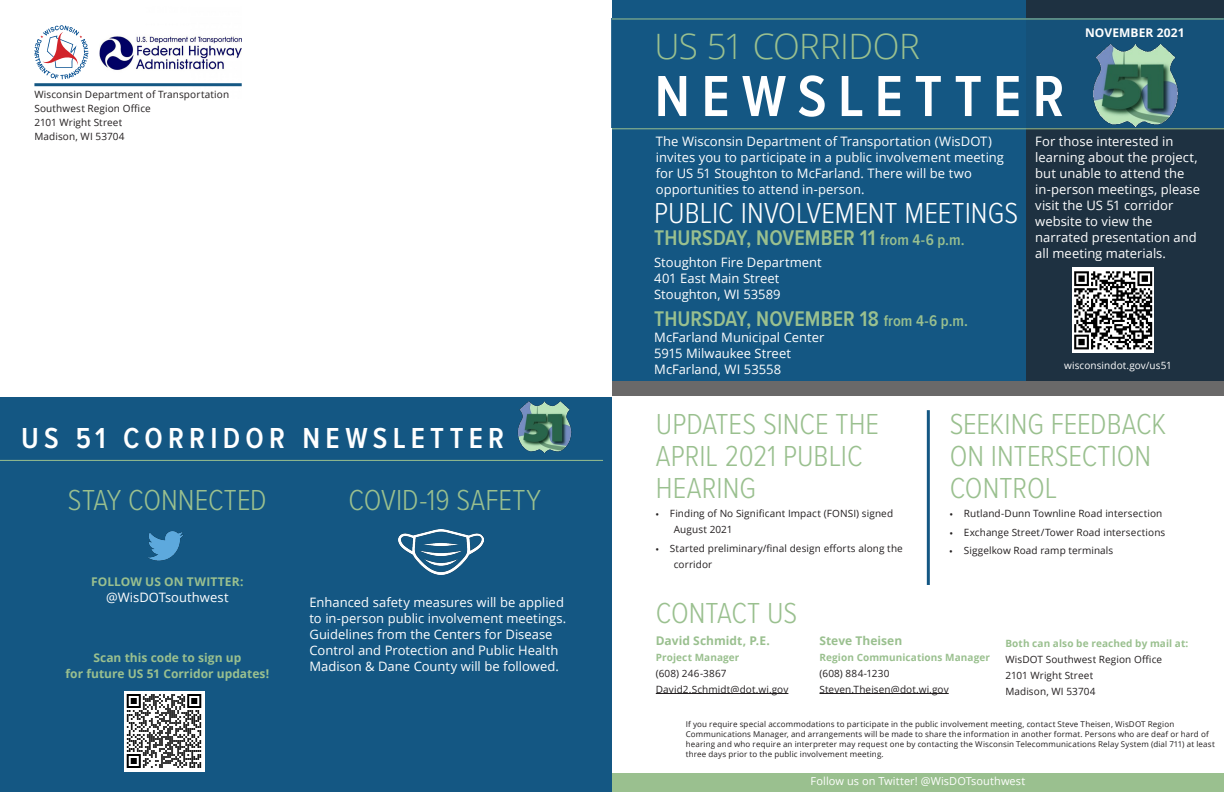
<style>
.page{position:relative;width:1224px;height:792px;background:#fff}
.page>*{position:absolute;margin:0;border:0;box-sizing:border-box;transform-origin:0 0}
.t1{font:600 60px "Proxima Nova Cond";letter-spacing:.19em;color:#fff}
.t2{font:300 35px "Open Sans";letter-spacing:-.015em;color:#9ac08f}
.t3{font:300 30px "Proxima Nova Cond";color:#9ac08f}
.t4{font:300 30px "Proxima Nova Cond";color:#fff}
.t5{font:600 30px "Proxima Nova Cond";letter-spacing:.175em;color:#fff}
.t6{font:600 22px "Proxima Nova Cond";letter-spacing:.005em;color:#9ac08f}
.t7{font:13px/16px "Open Sans";color:#fff}
.t8{font:700 12px/16px "Open Sans";color:#9ac08f;text-align:center}
.t9{font:700 12px "Open Sans";letter-spacing:.005em;color:#fff}
.t10{font:11px "Open Sans";letter-spacing:.005em;color:#fff}
.t11{font:10px/14px "Open Sans";letter-spacing:.01em;color:#231f20}
.t12{font:700 10px "Open Sans";letter-spacing:.01em;color:#9ac08f}
.t13{font:10px "Open Sans";letter-spacing:.01em;color:#fff}
.t14{font:8px/10px "Open Sans";letter-spacing:.02em;color:#231f20}
.s1{font-size:16px}
.s2{font-family:"Source Sans Pro"}
</style>
<div class="page">
<div style="left:612px;top:0;width:612px;height:389px;background:#145783"></div>
<div style="left:612px;top:773px;width:612px;height:19px;background:#9ac08f"></div>
<div style="left:0;top:397px;width:612px;height:395px;background:#145783"></div>
<div style="left:1026px;top:0;width:198px;height:382px;background:#1e3141"></div>
<hr style="left:927px;top:410px;width:3px;height:175px;background:#145783">
<hr style="left:0;top:460px;width:603px;height:1px;background:#9ac08f">
<div style="left:612px;top:382px;width:612px;height:14px;background:#6a6969"></div>
<hr style="left:656px;top:693px;width:132px;height:1px;background:#231f20">
<hr style="left:820px;top:693px;width:129px;height:1px;background:#231f20">
<svg style="left:34px;top:25px;width:54px;height:54px"></svg>
<img style="left:100px;top:36px;width:142px;height:51px">
<hr style="left:34px;top:83px;width:208px;height:3px;background:#145783">
<div style="left:612px;top:18px;width:612px;height:110px;background:#145783"></div>
<hr style="left:612px;top:128px;width:612px;height:1px;background:#9ac08f">
<hr style="left:612px;top:18px;width:612px;height:1px;background:#9ac08f">
<img style="left:1093px;top:43px;width:86px;height:84px">
<img style="left:148px;top:531px;width:35px;height:30px">
<img style="left:398px;top:529px;width:85px;height:45px">
<img style="left:1073px;top:268px;width:80px;height:84px">
<img style="left:517px;top:401px;width:55px;height:52px">
<img style="left:125px;top:691px;width:79px;height:80px">
<p class="t11" style="left:34px;top:87px;width:196px">Wisconsin Department of Transportation</p>
<p class="t11" style="left:34px;top:101px;width:118px">Southwest Region Office</p>
<p class="t11" style="left:34px;top:115px;width:92px">2101 Wright Street<br>Madison, WI 53704</p>
<p class="t5" style="left:21px;top:416px;width:484px">US 51 CORRIDOR NEWSLETTER</p>
<h1 class="t3" style="left:68px;top:478px;width:200px">STAY CONNECTED</h1>
<p class="t8" style="left:91px;top:573px;width:154px">FOLLOW US ON TWITTER:</p>
<p class="t7" style="left:106px;top:589px;width:124px">@WisDOTsouthwest</p>
<p class="t8" style="left:65px;top:650px;width:205px">Scan this code to sign up<br>for future US 51 Corridor updates!</p>
<h1 class="t3" style="left:349px;top:478px;width:194px">COVID-19 SAFETY</h1>
<p class="t7" style="left:309px;top:594px;width:258px">Enhanced safety measures will be applied to in-person public involvement meetings.<br>Guidelines from the Centers for Disease Control and Protection and Public Health Madison &amp; Dane County will be followed.</p>
<p class="t2" style="left:655px;top:22px;width:267px">US 51 CORRIDOR</p>
<p class="t1" style="left:655px;top:52px;width:412px">NEWSLETTER</p>
<p class="t9" style="left:1085px;top:24px;width:101px">NOVEMBER 2021</p>
<p class="t7" style="left:656px;top:133px;width:350px">The Wisconsin Department of Transportation (WisDOT) invites you to participate in a public involvement meeting for US 51 Stoughton to McFarland. There will be two opportunities to attend in-person.</p>
<h1 class="t4" style="left:654px;top:191px;width:365px">PUBLIC INVOLVEMENT MEETINGS</h1>
<h1 class="t6" style="left:654px;top:221px;width:312px">THURSDAY, NOVEMBER 11 <span class="s1">from 4-6 p.m.</span></h1>
<p class="t7" style="left:654px;top:253px;width:169px">Stoughton Fire Department<br>401 East Main Street<br>Stoughton, WI 53589</p>
<h1 class="t6" style="left:654px;top:303px;width:315px">THURSDAY, NOVEMBER 18 <span class="s1">from 4-6 p.m.</span></h1>
<p class="t7" style="left:654px;top:329px;width:172px">McFarland Municipal Center<br>5915 Milwaukee Street<br>McFarland, WI 53558</p>
<p class="t7" style="left:1035px;top:133px;width:166px">For those interested in learning about the project, but unable to attend the in-person meetings, please visit the US 51 corridor website to view the narrated presentation and all meeting materials.</p>
<p class="t13" style="left:1064px;top:358px;width:109px">wisconsindot.gov/us51</p>
<h1 class="t3" style="left:656px;top:402px;width:225px">UPDATES SINCE THE</h1>
<p class="t3" style="left:950px;top:402px;width:218px">SEEKING FEEDBACK</p>
<p class="t3" style="left:656px;top:434px;width:209px">APRIL 2021 PUBLIC</p>
<p class="t3" style="left:950px;top:434px;width:203px">ON INTERSECTION</p>
<p class="t3" style="left:656px;top:466px;width:102px">HEARING</p>
<p class="t3" style="left:950px;top:466px;width:109px">CONTROL</p>
<p class="t11" style="left:656px;top:506px;width:239px"><span class="s2">•</span> Finding of No Significant Impact (FONSI) signed</p>
<p class="t11" style="left:950px;top:506px;width:214px"><span class="s2">•</span> Rutland-Dunn Townline Road intersection</p>
<p class="t11" style="left:674px;top:522px;width:60px">August 2021</p>
<p class="t11" style="left:950px;top:525px;width:217px"><span class="s2">•</span> Exchange Street/Tower Road intersections</p>
<p class="t11" style="left:656px;top:541px;width:249px"><span class="s2">•</span> Started preliminary/final design efforts along the</p>
<p class="t11" style="left:950px;top:543px;width:165px"><span class="s2">•</span> Siggelkow Road ramp terminals</p>
<p class="t11" style="left:674px;top:557px;width:40px">corridor</p>
<p class="t3" style="left:656px;top:591px;width:143px">CONTACT US</p>
<p class="t8" style="left:656px;top:632px;width:116px">David Schmidt, P.E.</p>
<p class="t8" style="left:820px;top:632px;width:84px">Steve Theisen</p>
<p class="t12" style="left:1005px;top:637px;width:185px">Both can also be reached by mail at:</p>
<p class="t12" style="left:656px;top:650px;width:85px">Project Manager</p>
<p class="t12" style="left:820px;top:650px;width:172px">Region Communications Manager</p>
<p class="t11" style="left:1005px;top:653px;width:158px">WisDOT Southwest Region Office</p>
<p class="t11" style="left:656px;top:666px;width:72px">(608) 246-3867</p>
<p class="t11" style="left:819px;top:666px;width:71px">(608) 884-1230</p>
<p class="t11" style="left:1005px;top:669px;width:89px">2101 Wright Street</p>
<p class="t11" style="left:656px;top:682px;width:134px">David2.Schmidt@dot.wi.gov</p>
<p class="t11" style="left:819px;top:682px;width:131px">Steven.Theisen@dot.wi.gov</p>
<p class="t11" style="left:1005px;top:685px;width:92px">Madison, WI 53704</p>
<p class="t14" style="left:686px;top:718px;width:531px">If you require special accommodations to participate in the public involvement meeting, contact Steve Theisen, WisDOT Region Communications Manager, and arrangements will be made to share the information in another format. Persons who are deaf or hard of hearing and who require an interpreter may request one by contacting the Wisconsin Telecommunications Relay System (dial 711) at least three days prior to the public involvement meeting.</p>
<p class="t10" style="left:811px;top:774px;width:216px">Follow us on Twitter! @WisDOTsouthwest</p>
</div>
